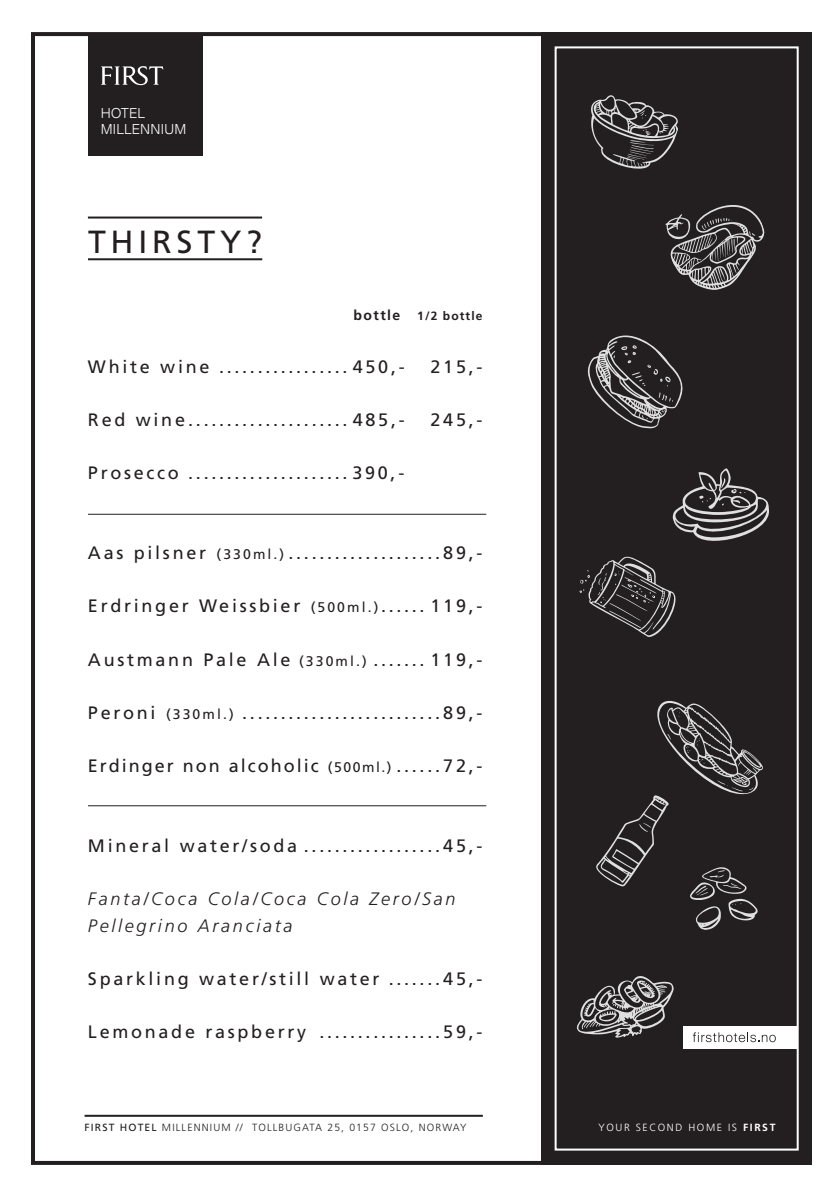
<style>
.page{position:relative;width:840px;height:1191px;background:#fff}
.page>*{position:absolute;margin:0;border:0;box-sizing:border-box;transform-origin:0 0}
.t1{font:32px "Frutiger LT Std";letter-spacing:.15em;color:#231f20}
.t2{font:18px "Frutiger LT Std";letter-spacing:.15em;color:#231f20}
.t3{font:italic 300 18px/26.6px "Frutiger LT Std";letter-spacing:.15em;color:#231f20}
.t4{font:18px "Frutiger LT Std";letter-spacing:.11em;color:#231f20}
.t5{font:300 13.8px/15.2px "Suisse Intl";letter-spacing:.02em;color:#fff}
.t6{font:700 12px "Frutiger LT Std";letter-spacing:.09em;color:#231f20}
.t7{font:300 10.4px "Frutiger LT Std";letter-spacing:.11em;color:#231f20}
.t8{font:300 10.4px "Frutiger LT Std";letter-spacing:.15em;color:#fff}
.s1{font-size:14px}
.s2{font-weight:400}
.s3{font-weight:700}
</style>
<div class="page">
<div style="left:88px;top:36px;width:114px;height:120px;background:#231f20"></div>
<svg style="left:101px;top:66px;width:62px;height:19px"></svg>
<div style="left:541px;top:32px;width:270px;height:1132px;background:#231f20"></div>
<div style="left:554px;top:46px;width:244px;height:1104px;border:2px solid #fff"></div>
<svg style="left:591px;top:95px;width:87px;height:74px"></svg>
<svg style="left:587px;top:335px;width:96px;height:93px"></svg>
<svg style="left:665px;top:205px;width:99px;height:85px"></svg>
<svg style="left:576px;top:976px;width:97px;height:61px"></svg>
<svg style="left:579px;top:468px;width:190px;height:169px"></svg>
<svg style="left:596px;top:700px;width:167px;height:230px"></svg>
<div style="left:682px;top:1026px;width:114px;height:22px;background:#fff"></div>
<svg style="left:692px;top:1032px;width:83px;height:10px"></svg>
<hr style="left:84px;top:1114px;width:398px;height:2px;background:#231f20">
<hr style="left:88px;top:217px;width:174px;height:1px;background:#231f20">
<hr style="left:88px;top:514px;width:398px;height:1px;background:#231f20">
<hr style="left:88px;top:805px;width:398px;height:1px;background:#231f20">
<div style="left:31px;top:32px;width:779px;height:1132px;border:4px solid #231f20"></div>
<hr style="left:88px;top:258px;width:174px;height:2px;background:#231f20">
<p class="t5" style="left:101px;top:107px;width:87px">HOTEL<br>MILLENNIUM</p>
<p class="t1" style="left:88px;top:223px;width:176px">THIRSTY?</p>
<p class="t6" style="left:353px;top:308px;width:130px"><span class="s1">bottle</span> 1/2 bottle</p>
<p class="t2" style="left:88px;top:356px;width:318px">White wine ................. 450,-</p>
<p class="t2" style="left:430px;top:356px;width:53px">215,-</p>
<p class="t2" style="left:88px;top:409px;width:318px">Red wine..................... 485,-</p>
<p class="t2" style="left:430px;top:409px;width:53px">245,-</p>
<p class="t2" style="left:88px;top:462px;width:318px">Prosecco ..................... 390,-</p>
<p class="t2" style="left:88px;top:542px;width:396px">Aas pilsner <span class="s1">(330ml.)</span> ....................89,-</p>
<p class="t2" style="left:88px;top:595px;width:396px">Erdringer Weissbier <span class="s1">(500ml.)</span>...... 119,-</p>
<p class="t2" style="left:88px;top:648px;width:396px">Austmann Pale Ale <span class="s1">(330ml.)</span> ....... 119,-</p>
<p class="t2" style="left:88px;top:702px;width:396px">Peroni <span class="s1">(330ml.)</span> ..........................89,-</p>
<p class="t4" style="left:88px;top:755px;width:396px">Erdinger non alcoholic <span class="s1">(500ml.)</span> ......72,-</p>
<p class="t2" style="left:88px;top:835px;width:396px">Mineral water/soda ..................45,-</p>
<p class="t3" style="left:88px;top:885px;width:369px">Fanta/Coca Cola/Coca Cola Zero/San<br>Pellegrino Aranciata</p>
<p class="t2" style="left:88px;top:968px;width:396px">Sparkling water/still water .......45,-</p>
<p class="t2" style="left:88px;top:1021px;width:396px">Lemonade raspberry ................59,-</p>
<p class="t7" style="left:84px;top:1121px;width:383px"><span class="s2">FIRST HOTEL</span> MILLENNIUM // TOLLBUGATA 25, 0157 OSLO, NORWAY</p>
<p class="t8" style="left:598px;top:1121px;width:178px">YOUR SECOND HOME IS <span class="s3">FIRST</span></p>
</div>
